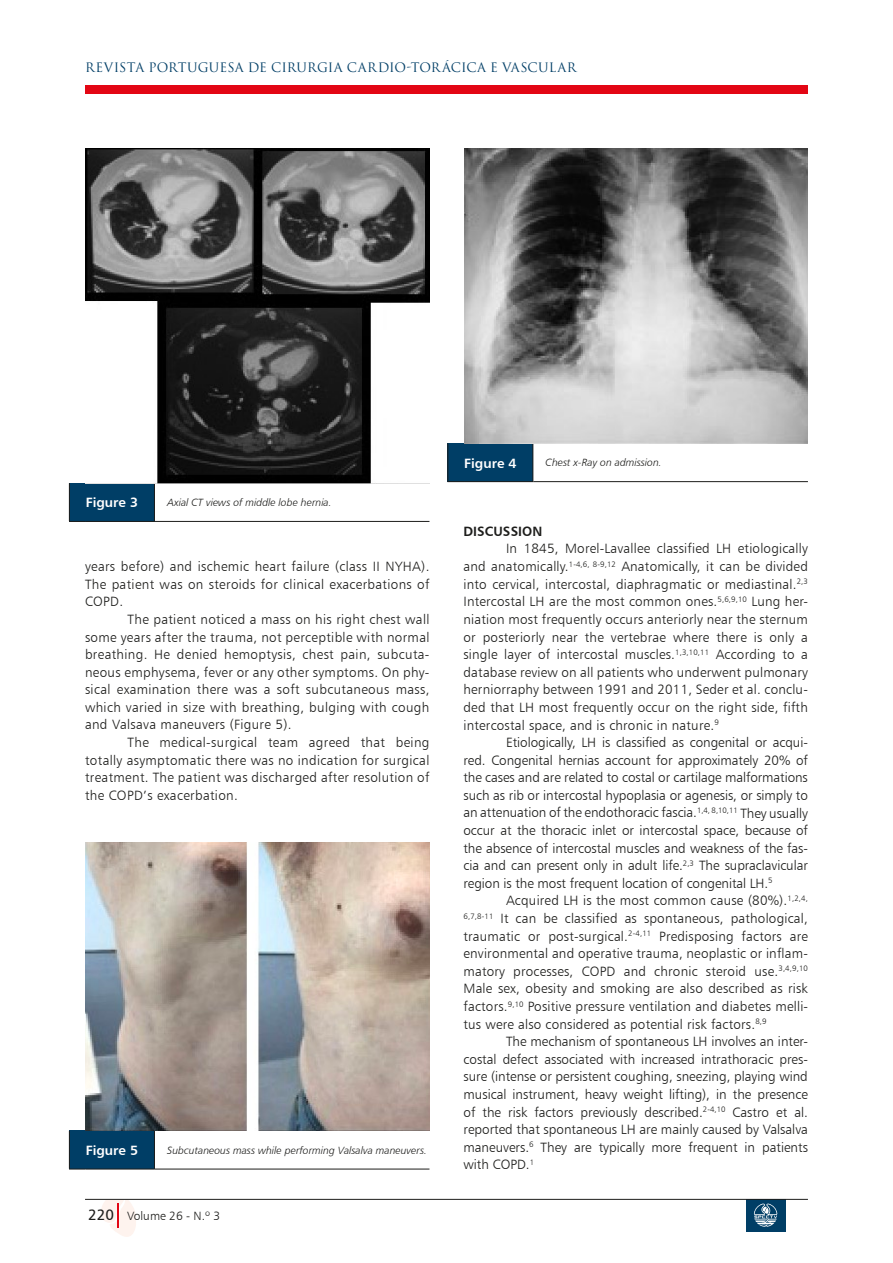
<style>
.page{position:relative;width:893px;height:1263px;background:#fff}
.page>*{position:absolute;margin:0;border:0;box-sizing:border-box;transform-origin:0 0}
.t1{font:13.5px/17.5px "Humanist 777 BT Light B";letter-spacing:.015em;color:#1d1d1b;text-align:justify}
.t2{font:13.5px "Humanist 777 BT Bold B";color:#fff}
.t3{font:13.5px "Humanist 777 BT Bold B";color:#1d1d1b}
.t4{font:12.75px "Trajax";letter-spacing:.01em;color:#003e66}
.t5{font:12px "Humanist 777 BT Light B";color:#1d1d1b}
.t6{font:10.5px "Humanist 777 BT Light Italic B";color:#1d1d1b}
.s1{font-family:"Humanist 777 BT Roman B";font-size:15px}
</style>
<div class="page">
<div style="left:85px;top:85px;width:723px;height:9px;background:#e30614"></div>
<svg style="left:101px;top:1200px;width:35px;height:37px"></svg>
<div style="left:746px;top:1199px;width:40px;height:33px;background:#003e66"></div>
<svg style="left:754px;top:1203px;width:23px;height:24px"></svg>
<hr style="left:85px;top:1199px;width:723px;height:1px;background:#1d1d1b">
<div style="left:69px;top:483px;width:85px;height:38px;background:#003e66"></div>
<hr style="left:155px;top:521px;width:274px;height:1px;background:#1d1d1b">
<hr style="left:69px;top:483px;width:1px;height:38px;background:#1d1d1b">
<hr style="left:154px;top:483px;width:1px;height:38px;background:#1d1d1b">
<svg style="left:69px;top:521px;width:17px;height:1px"></svg>
<hr style="left:86px;top:521px;width:69px;height:1px;background:#1d1d1b">
<img style="left:86px;top:149px;width:343px;height:334px">
<div style="left:448px;top:443px;width:85px;height:39px;background:#003e66"></div>
<hr style="left:533px;top:481px;width:275px;height:1px;background:#1d1d1b">
<hr style="left:447px;top:443px;width:1px;height:38px;background:#1d1d1b">
<hr style="left:532px;top:443px;width:1px;height:38px;background:#1d1d1b">
<svg style="left:447px;top:481px;width:17px;height:1px"></svg>
<hr style="left:464px;top:481px;width:69px;height:1px;background:#1d1d1b">
<img style="left:464px;top:149px;width:344px;height:294px">
<div style="left:69px;top:1131px;width:85px;height:38px;background:#003e66"></div>
<hr style="left:155px;top:1169px;width:274px;height:1px;background:#1d1d1b">
<hr style="left:69px;top:1131px;width:1px;height:38px;background:#1d1d1b">
<hr style="left:154px;top:1131px;width:1px;height:38px;background:#1d1d1b">
<svg style="left:69px;top:1169px;width:17px;height:1px"></svg>
<hr style="left:86px;top:1169px;width:69px;height:1px;background:#1d1d1b">
<img style="left:86px;top:843px;width:343px;height:288px">
<p class="t4" style="left:85px;top:62px;width:493px">REVISTA PORTUGUESA DE CIRURGIA CARDIO-TORáCICA E VASCULAR</p>
<p class="t2" style="left:86px;top:494px;width:54px">Figure 3</p>
<p class="t6" style="left:167px;top:496px;width:166px">Axial CT views of middle lobe hernia.</p>
<p class="t1" style="left:85px;top:557px;width:346px">years before) and ischemic heart failure (class II NYHA).<br>The patient was on steroids for clinical exacerbations of COPD.</p>
<p class="t1" style="left:85px;top:610px;width:346px;text-indent:43px">The patient noticed a mass on his right chest wall some years after the trauma, not perceptible with normal breathing. He denied hemoptysis, chest pain, subcuta&shy;neous emphysema, fever or any other symptoms. On phy&shy;sical examination there was a soft subcutaneous mass, which varied in size with breathing, bulging with cough and Valsava maneuvers (Figure 5).</p>
<p class="t1" style="left:85px;top:733px;width:346px;text-indent:43px">The medical-surgical team agreed that being totally asymptomatic there was no indication for surgical treatment. The patient was discharged after resolution of the COPD’s exacerbation.</p>
<p class="t2" style="left:86px;top:1142px;width:54px">Figure 5</p>
<p class="t6" style="left:167px;top:1144px;width:261px">Subcutaneous mass while performing Valsalva maneuvers.</p>
<p class="t5" style="left:88px;top:1208px;width:133px"><span class="s1">220</span> Volume 26 - N.º 3</p>
<p class="t2" style="left:464px;top:454px;width:54px">Figure 4</p>
<p class="t6" style="left:546px;top:456px;width:118px">Chest x-Ray on admission.</p>
<p class="t3" style="left:463px;top:523px;width:80px">DISCUSSION</p>
<p class="t1" style="left:463px;top:540px;width:346px;text-indent:43px">In 1845, Morel-Lavallee classified LH etiologically and anatomically.<sup>1-4,6,</sup> <sup>8-9,12</sup> Anatomically, it can be divided into cervical, intercostal, diaphragmatic or mediastinal.<sup>2,3<br></sup>Intercostal LH are the most common ones.<sup>5,6,9,10</sup> Lung her&shy;niation most frequently occurs anteriorly near the sternum or posteriorly near the vertebrae where there is only a single layer of intercostal muscles.<sup>1,3,10,11</sup> According to a database review on all patients who underwent pulmonary herniorraphy between 1991 and 2011, Seder et al. conclu&shy;ded that LH most frequently occur on the right side, fifth intercostal space, and is chronic in nature.<sup>9</sup></p>
<p class="t1" style="left:463px;top:733px;width:346px;text-indent:43px">Etiologically, LH is classified as congenital or acqui&shy;red. Congenital hernias account for approximately 20% of the cases and are related to costal or cartilage malformations such as rib or intercostal hypoplasia or agenesis, or simply to an attenuation of the endothoracic fascia.<sup>1,4,</sup> <sup>8,10,11</sup> They usually occur at the thoracic inlet or intercostal space, because of the absence of intercostal muscles and weakness of the fas&shy;cia and can present only in adult life.<sup>2,3</sup> The supraclavicular region is the most frequent location of congenital LH.<sup>5</sup></p>
<p class="t1" style="left:463px;top:892px;width:346px;text-indent:43px">Acquired LH is the most common cause (80%).<sup>1,2,4, 6,7,8-11</sup> It can be classified as spontaneous, pathological, traumatic or post-surgical.<sup>2-4,11</sup> Predisposing factors are environmental and operative trauma, neoplastic or inflam&shy;matory processes, COPD and chronic steroid use.<sup>3,4,9,10<br></sup>Male sex, obesity and smoking are also described as risk factors.<sup>9,10</sup> Positive pressure ventilation and diabetes melli&shy;tus were also considered as potential risk factors.<sup>8,9</sup></p>
<p class="t1" style="left:463px;top:1032px;width:346px;text-indent:43px">The mechanism of spontaneous LH involves an inter&shy;costal defect associated with increased intrathoracic pres&shy;sure (intense or persistent coughing, sneezing, playing wind musical instrument, heavy weight lifting), in the presence of the risk factors previously described.<sup>2-4,10</sup> Castro et al. reported that spontaneous LH are mainly caused by Valsalva maneuvers.<sup>6</sup> They are typically more frequent in patients with COPD.<sup>1</sup></p>
</div>
